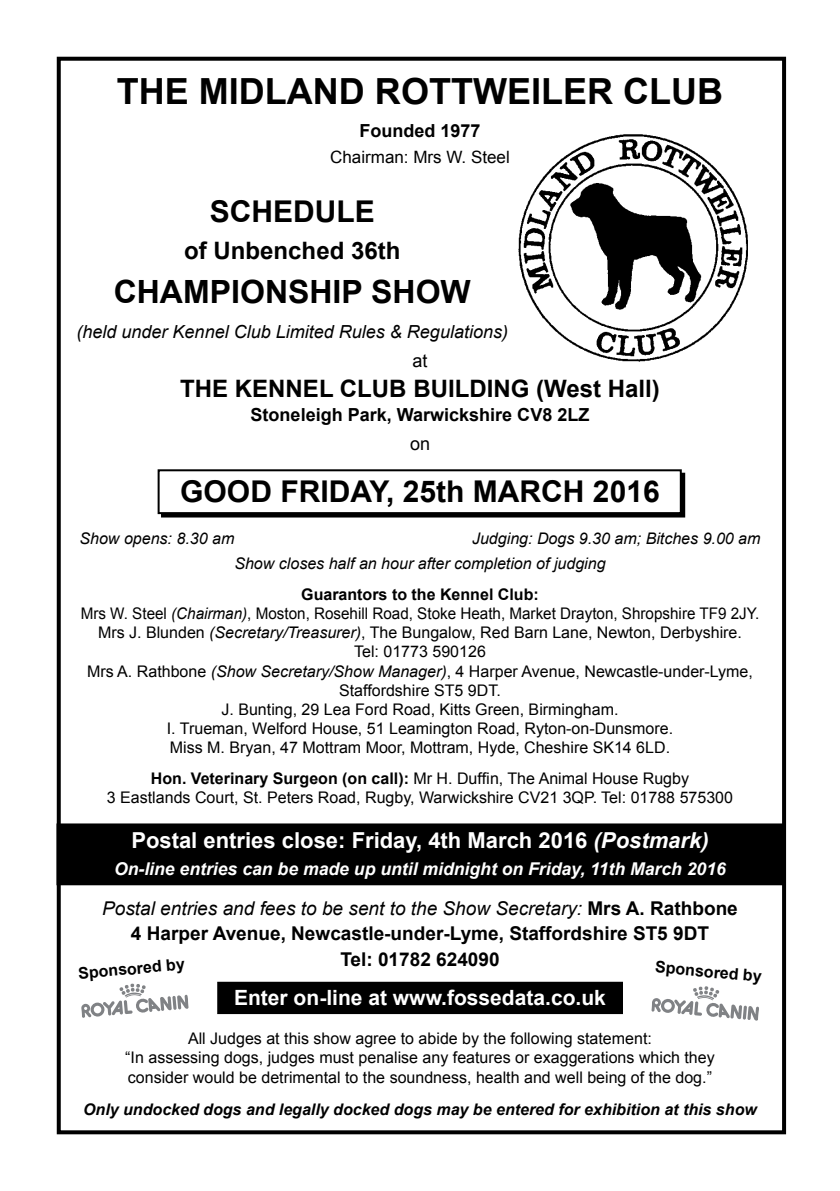
<style>
.page{position:relative;width:840px;height:1191px;background:#fff}
.page>*{position:absolute;margin:0;border:0;box-sizing:border-box;transform-origin:0 0}
.t1{font:700 36px "Arial";color:#000}
.t2{font:700 32px "Arial";color:#000}
.t3{font:700 30px "Arial";color:#000}
.t4{font:700 24px "Arial";color:#000}
.t5{font:700 22px "Arial";color:#fff}
.t6{font:700 21px "Arial";color:#fff}
.t7{font:700 19px/25.6px "Arial";color:#000;text-align:center}
.t8{font:italic 18px "Arial";color:#000}
.t9{font:700 18px "Arial";color:#000}
.t10{font:18px "Arial";color:#000}
.t11{font:italic 700 17.6px "Arial";color:#fff}
.t12{font:17px "Arial";color:#000}
.t13{font:16px/19.2px "Arial";color:#000;text-align:center;scale:.95 1}
.t14{font:16px/19.2px "Arial";color:#000;text-align:center}
.t15{font:italic 16px/24.8px "Arial";color:#000}
.t16{font:italic 700 16px "Arial";color:#000}
.t17{font:700 16px "Arial";color:#000}
.s1{font-weight:700}
.s2{font-style:italic}
.s3{font-weight:400;font-style:italic}
</style>
<div class="page">
<div style="left:161px;top:473px;width:523px;height:44px;border:2px solid #000"></div>
<div style="left:218px;top:982px;width:404px;height:31px;background:#000"></div>
<div style="left:217px;top:981px;width:405px;height:33px;border:1px solid #000"></div>
<div style="left:57px;top:824px;width:725px;height:60px;background:#000"></div>
<div style="left:57px;top:823px;width:725px;height:62px;border:1px solid #000"></div>
<div style="left:57px;top:57px;width:728px;height:1077px;border:4px solid #000"></div>
<div style="left:158px;top:470px;width:522px;height:43px;background:#fff"></div>
<div style="left:157px;top:469px;width:524px;height:45px;border:2px solid #000"></div>
<img style="left:518px;top:134px;width:229px;height:227px">
<svg style="left:81px;top:983px;width:108px;height:35px"></svg>
<svg style="left:651px;top:986px;width:107px;height:34px"></svg>
<h1 class="t1" style="left:117px;top:68px;width:607px">THE MIDLAND ROTTWEILER CLUB</h1>
<p class="t9" style="left:359px;top:119px;width:123px">Founded 1977</p>
<p class="t12" style="left:330px;top:146px;width:181px">Chairman: Mrs W. Steel</p>
<h3 class="t3" style="left:209px;top:191px;width:167px">SCHEDULE</h3>
<h3 class="t4" style="left:184px;top:235px;width:218px">of Unbenched 36th</h3>
<h2 class="t2" style="left:114px;top:270px;width:358px">CHAMPIONSHIP SHOW</h2>
<p class="t8" style="left:76px;top:320px;width:433px">(held under Kennel Club Limited Rules &amp; Regulations)</p>
<p class="t10" style="left:412px;top:349px;width:17px">at</p>
<h3 class="t4" style="left:180px;top:372px;width:481px">THE KENNEL CLUB BUILDING (West Hall)</h3>
<p class="t9" style="left:250px;top:403px;width:340px">Stoneleigh Park, Warwickshire CV8 2LZ</p>
<p class="t10" style="left:410px;top:432px;width:22px">on</p>
<h3 class="t3" style="left:180px;top:472px;width:480px">GOOD FRIDAY, 25th MARCH 2016</h3>
<p class="t15" style="left:79px;top:526px;width:156px">Show opens: 8.30 am</p>
<p class="t15" style="left:234px;top:526px;width:527px;text-indent:237px">Judging: Dogs 9.30 am; Bitches 9.00 am<br>Show closes half an hour after completion of judging</p>
<p class="t13" style="left:81px;top:584px;width:715px"><span class="s1">Guarantors to the Kennel Club:<br></span>Mrs W. Steel <span class="s2">(Chairman)</span>, Moston, Rosehill Road, Stoke Heath, Market Drayton, Shropshire TF9 2JY.<br>Mrs J. Blunden <span class="s2">(Secretary/Treasurer)</span>, The Bungalow, Red Barn Lane, Newton, Derbyshire.<br>Tel: 01773 590126<br>Mrs A. Rathbone <span class="s2">(Show Secretary/Show Manager)</span>, 4 Harper Avenue, Newcastle-under-Lyme, Staffordshire ST5 9DT.<br>J. Bunting, 29 Lea Ford Road, Kitts Green, Birmingham.<br>I. Trueman, Welford House, 51 Leamington Road, Ryton-on-Dunsmore.<br>Miss M. Bryan, 47 Mottram Moor, Mottram, Hyde, Cheshire SK14 6LD.</p>
<p class="t14" style="left:107px;top:769px;width:627px"><span class="s1">Hon. Veterinary Surgeon (on call):</span> Mr H. Duffin, The Animal House Rugby<br>3 Eastlands Court, St. Peters Road, Rugby, Warwickshire CV21 3QP. Tel: 01788 575300</p>
<h3 class="t5" style="left:131px;top:826px;width:578px">Postal entries close: Friday, 4th March 2016 <span class="s2">(Postmark)</span></h3>
<p class="t11" style="left:114px;top:857px;width:613px">On-line entries can be made up until midnight on Friday, 11th March 2016</p>
<p class="t7" style="left:102px;top:896px;width:637px"><span class="s3">Postal entries and fees to be sent to the Show Secretary:</span> Mrs A. Rathbone<br>4 Harper Avenue, Newcastle-under-Lyme, Staffordshire ST5 9DT<br>Tel: 01782 624090</p>
<h3 class="t6" style="left:234px;top:983px;width:373px">Enter on-line at www.fossedata.co.uk</h3>
<p class="t14" style="left:125px;top:1029px;width:590px">All Judges at this show agree to abide by the following statement:<br>“In assessing dogs, judges must penalise any features or exaggerations which they consider would be detrimental to the soundness, health and well being of the dog.”</p>
<p class="t16" style="left:83px;top:1099px;width:675px">Only undocked dogs and legally docked dogs may be entered for exhibition at this show</p>
<p class="t17" style="left:77px;top:962px;width:108px;rotate:-5deg">Sponsored by</p>
<p class="t17" style="left:655px;top:956px;width:108px;rotate:5deg">Sponsored by</p>
</div>
